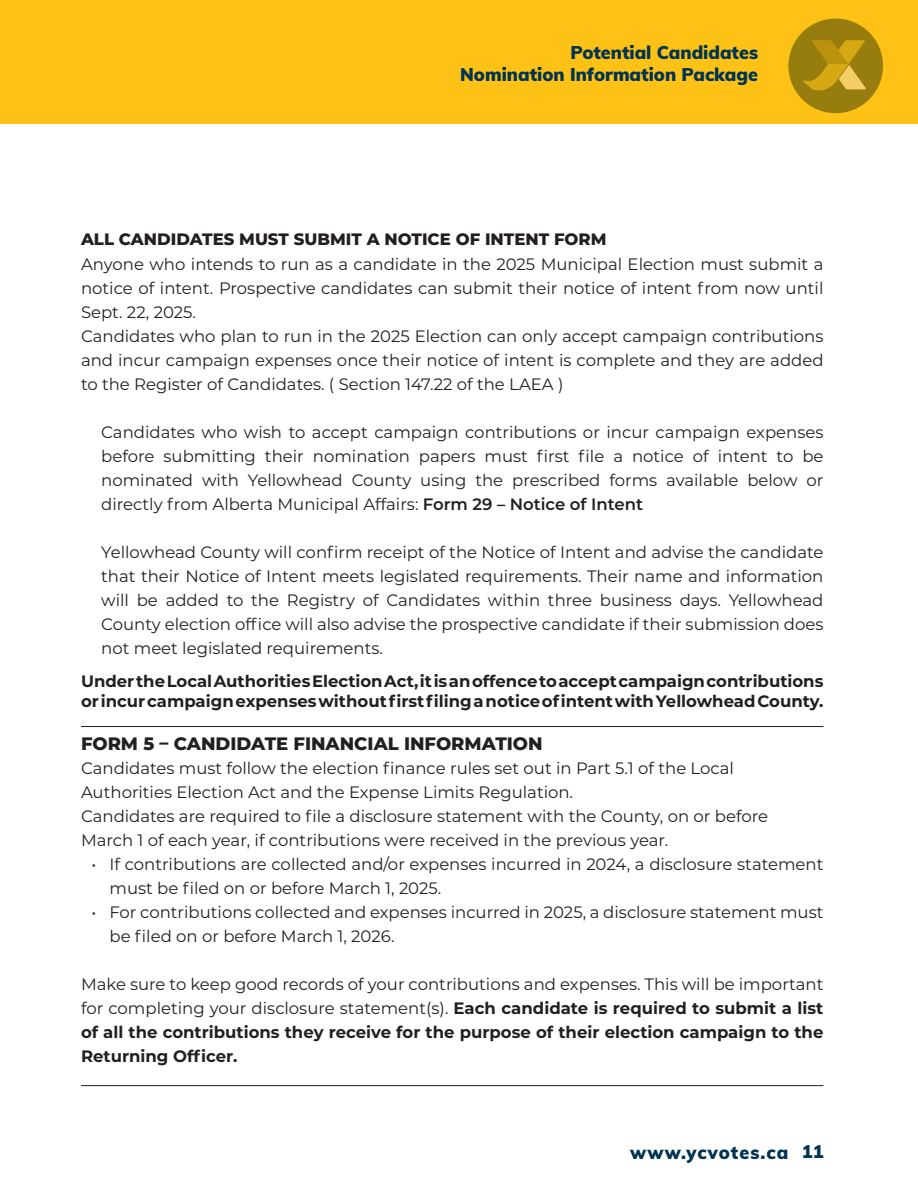
<style>
.page{position:relative;width:918px;height:1188px;background:#fff}
.page>*{position:absolute;margin:0;border:0;box-sizing:border-box;transform-origin:0 0}
.t1{font:900 18px/21.6px "Muli";color:#003452;text-align:right}
.t2{font:800 18px "Montserrat";color:#231f20}
.t3{font:900 18px "Muli";letter-spacing:.06em;color:#003452}
.t4{font:16.5px/24px "Montserrat";color:#231f20}
.t5{font:700 16.5px/24px "Montserrat";color:#231f20}
.t6{font:800 16.5px "Montserrat";color:#231f20}
.s1{font-weight:600}
.s2{font-weight:400}
</style>
<div class="page">
<div style="left:0;top:0;width:918px;height:124px;background:#fec216"></div>
<div style="left:788px;top:19px;width:95px;height:94px;background:#977c0e;border-radius:50%"></div>
<svg style="left:803px;top:40px;width:63px;height:51px"></svg>
<hr style="left:81px;top:726px;width:743px;height:1px;background:#231f20">
<hr style="left:81px;top:1085px;width:743px;height:1px;background:#231f20">
<p class="t1" style="left:460px;top:41px;width:299px">Potential Candidates<br>Nomination Information Package</p>
<p class="t6" style="left:81px;top:228px;width:527px">ALL CANDIDATES MUST SUBMIT A NOTICE OF INTENT FORM</p>
<p class="t4" style="left:81px;top:252px;width:744px">Anyone who intends to run as a candidate in the 2025 Municipal Election must submit a notice of intent. Prospective candidates can submit their notice of intent from now until Sept. 22, 2025.<br>Candidates who plan to run in the 2025 Election can only accept campaign contributions and incur campaign expenses once their notice of intent is complete and they are added to the Register of Candidates. ( Section 147.22 of the LAEA )</p>
<p class="t4" style="left:101px;top:420px;width:724px;text-align:justify">Candidates who wish to accept campaign contributions or incur campaign expenses before submitting their nomination papers must first file a notice of intent to be nominated with Yellowhead County using the prescribed forms available below or directly from Alberta Municipal Affairs: <span class="s1">Form 29 – Notice of Intent</span></p>
<p class="t4" style="left:101px;top:540px;width:724px;text-align:justify">Yellowhead County will confirm receipt of the Notice of Intent and advise the candidate that their Notice of Intent meets legislated requirements. Their name and information will be added to the Registry of Candidates within three business days. Yellowhead County election office will also advise the prospective candidate if their submission does not meet legislated requirements.</p>
<p class="t5" style="left:81px;top:671px;width:744px;line-height:19.8px">Under the Local Authorities Election Act, it is an offence to accept campaign contributions or incur campaign expenses without first filing a notice of intent with Yellowhead County.</p>
<p class="t2" style="left:81px;top:730px;width:463px">FORM 5 – CANDIDATE FINANCIAL INFORMATION</p>
<p class="t4" style="left:81px;top:756px;width:689px">Candidates must follow the election finance rules set out in Part 5.1 of the Local Authorities Election Act and the Expense Limits Regulation.<br>Candidates are required to file a disclosure statement with the County, on or before March 1 of each year, if contributions were received in the previous year.</p>
<p class="t4" style="left:109px;top:852px;width:715px;text-indent:-18px">• If contributions are collected and/or expenses incurred in 2024, a disclosure statement must be filed on or before March 1, 2025.</p>
<p class="t4" style="left:109px;top:900px;width:716px;text-indent:-18px">• For contributions collected and expenses incurred in 2025, a disclosure statement must be filed on or before March 1, 2026.</p>
<p class="t5" style="left:81px;top:971px;width:744px;text-align:justify"><span class="s2">Make sure to keep good records of your contributions and expenses. This will be important for completing your disclosure statement(s).</span> Each candidate is required to submit a list of all the contributions they receive for the purpose of their election campaign to the Returning Officer.</p>
<p class="t3" style="left:630px;top:1139px;width:160px">www.ycvotes.ca</p>
<p class="t1" style="left:802px;top:1140px;width:23px">11</p>
</div>
